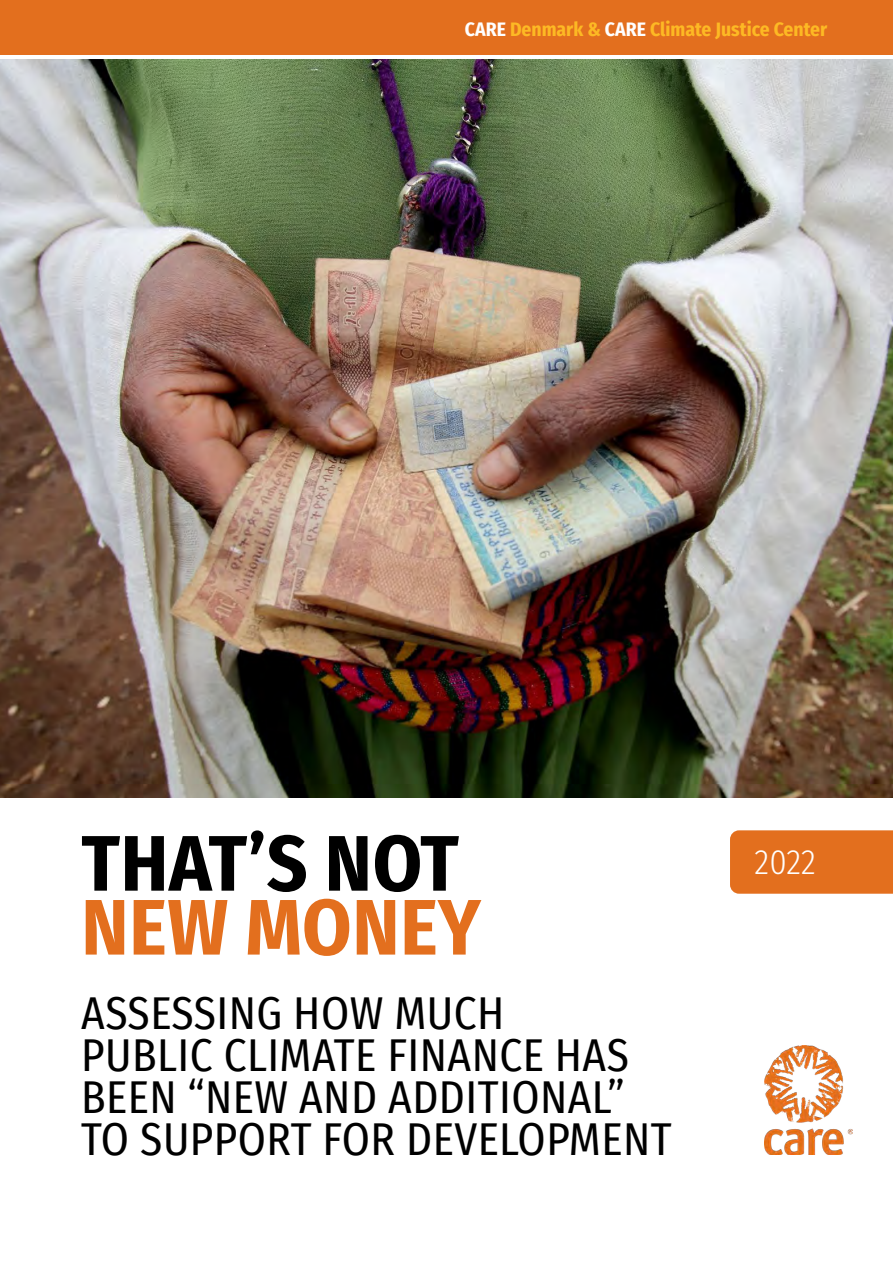
<style>
.page{position:relative;width:893px;height:1263px;background:#fff}
.page>*{position:absolute;margin:0;border:0;box-sizing:border-box;transform-origin:0 0}
.t1{font:700 78.75px "Fira Sans Condensed";letter-spacing:.01em;color:#000}
.t2{font:700 78.75px "Fira Sans Condensed";letter-spacing:.01em;color:#e36f1e}
.t3{font:45px/42px "Fira Sans Condensed";letter-spacing:.01em;color:#000}
.t4{font:300 34.5px "Fira Sans Condensed";color:#fff}
.t5{font:700 19.5px "Fira Sans Condensed";color:#fdb924}
.s1{color:#fff}
</style>
<div class="page">
<div style="left:730px;top:830px;width:163px;height:64px;background:#e36f1e"></div>
<img style="left:0;top:59px;width:893px;height:739px">
<div style="left:0;top:0;width:893px;height:54px;background:#e36f1e"></div>
<img style="left:765px;top:1045px;width:87px;height:110px">
<p class="t5" style="left:465px;top:13px;width:364px"><span class="s1">CARE</span> Denmark &amp; <span class="s1">CARE</span> Climate Justice Center</p>
<h1 class="t1" style="left:81px;top:797px;width:379px">THAT’S NOT</h1>
<h1 class="t2" style="left:81px;top:861px;width:401px">NEW MONEY</h1>
<p class="t3" style="left:81px;top:991px;width:592px">ASSESSING HOW MUCH<br>PUBLIC CLIMATE FINANCE HAS<br>BEEN “NEW AND ADDITIONAL”<br>TO SUPPORT FOR DEVELOPMENT</p>
<p class="t4" style="left:755px;top:837px;width:63px">2022</p>
</div>
